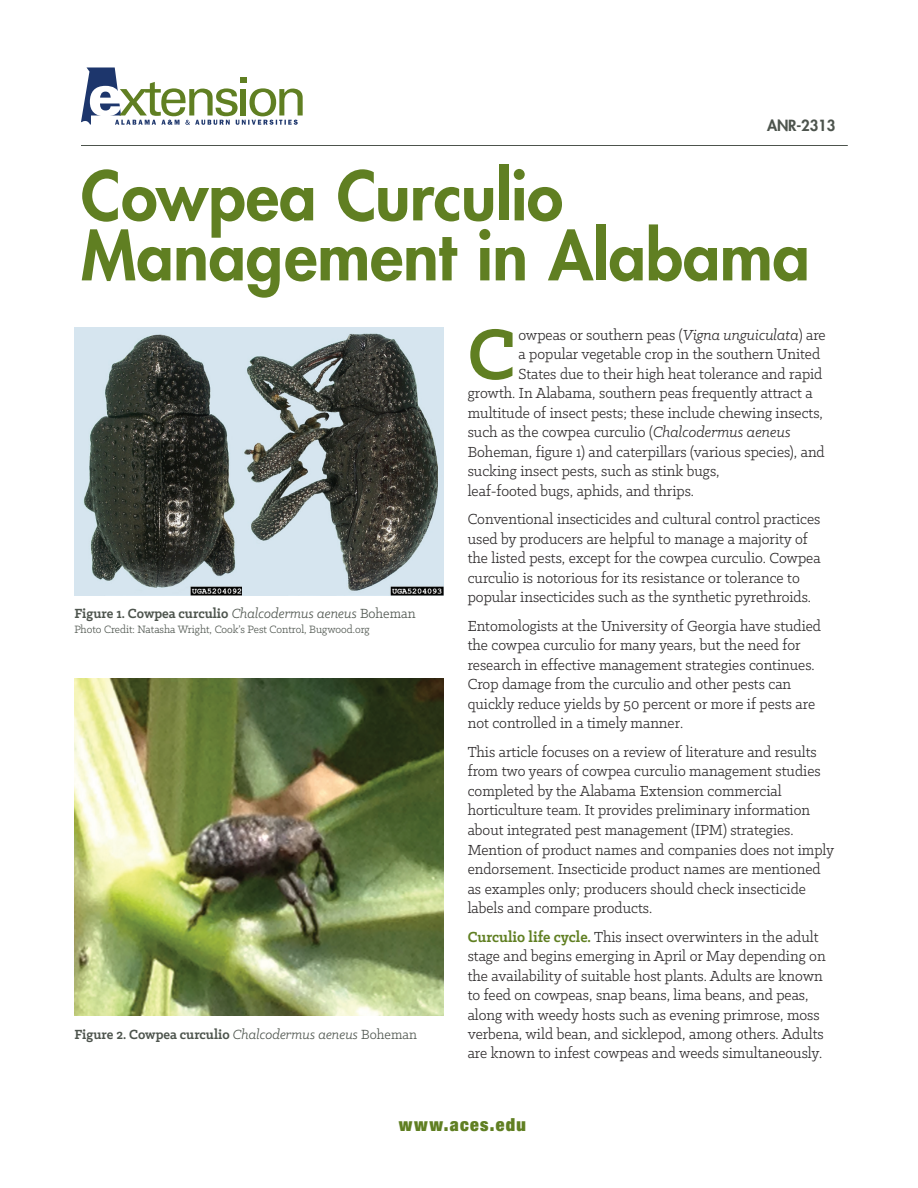
<style>
.page{position:relative;width:918px;height:1188px;background:#fff}
.page>*{position:absolute;margin:0;border:0;box-sizing:border-box;transform-origin:0 0}
.t1{font:700 80.55px "Klinic Slab";color:#607f22;scale:.95 1}
.t2{font:800 66px/60px "Futura Std";color:#607f22}
.t3{font:900 condensed 18px "Helvetica Neue LT Std";letter-spacing:.075em;color:#607f22}
.t4{font:16.5px/19.5px "Klinic Slab";color:#2e2b2c;scale:.95 1}
.t5{font:700 15px "Klinic Slab";color:#4d544d;scale:.95 1}
.t6{font:800 15px "Futura Std";letter-spacing:-.01em;color:#4d544d}
.t7{font:12px "Klinic Slab";color:#4d544d;scale:.95 1}
.s1{font-weight:400;font-style:italic}
.s2{font-weight:400}
.s3{font-style:italic}
.s4{font-weight:700;color:#607f22}
</style>
<div class="page">
<img style="left:75px;top:679px;width:368px;height:337px">
<hr style="left:81px;top:145px;width:767px;height:1px;background:#4d544d">
<svg style="left:81px;top:67px;width:222px;height:58px"></svg>
<img style="left:75px;top:328px;width:369px;height:268px">
<p class="t6" style="left:767px;top:116px;width:70px">ANR-2313</p>
<h2 class="t2" style="left:81px;top:166px;width:730px">Cowpea Curculio<br>Management in Alabama</h2>
<p class="t5" style="left:74px;top:603px;width:361px">Figure 1. Cowpea curculio <span class="s1">Chalcodermus aeneus</span> <span class="s2">Boheman</span></p>
<p class="t7" style="left:74px;top:621px;width:312px">Photo Credit: Natasha Wright, Cook’s Pest Control, Bugwood.org</p>
<p class="t5" style="left:74px;top:1024px;width:362px">Figure 2. Cowpea curculio <span class="s1">Chalcodermus aeneus</span> <span class="s2">Boheman</span></p>
<h1 class="t1" style="left:468px;top:301px;width:52px">C</h1>
<p class="t4" style="left:518px;top:325px;width:325px">owpeas or southern peas (<span class="s3">Vigna unguiculata</span>) are</p>
<p class="t4" style="left:518px;top:344px;width:319px">a popular vegetable crop in the southern United</p>
<p class="t4" style="left:518px;top:364px;width:322px">States due to their high heat tolerance and rapid</p>
<p class="t4" style="left:468px;top:383px;width:365px">growth. In Alabama, southern peas frequently attract a</p>
<p class="t4" style="left:468px;top:403px;width:375px">multitude of insect pests; these include chewing insects,</p>
<p class="t4" style="left:468px;top:422px;width:341px">such as the cowpea curculio (<span class="s3">Chalcodermus aeneus</span></p>
<p class="t4" style="left:468px;top:442px;width:377px">Boheman, figure 1) and caterpillars (various species), and</p>
<p class="t4" style="left:468px;top:461px;width:267px">sucking insect pests, such as stink bugs,</p>
<p class="t4" style="left:468px;top:481px;width:240px">leaf-footed bugs, aphids, and thrips.</p>
<p class="t4" style="left:468px;top:509px;width:373px">Conventional insecticides and cultural control practices used by producers are helpful to manage a majority of the listed pests, except for the cowpea curculio. Cowpea curculio is notorious for its resistance or tolerance to popular insecticides such as the synthetic pyrethroids.</p>
<p class="t4" style="left:468px;top:616px;width:373px">Entomologists at the University of Georgia have studied the cowpea curculio for many years, but the need for research in effective management strategies continues.<br>Crop damage from the curculio and other pests can quickly reduce yields by 50 percent or more if pests are not controlled in a timely manner.</p>
<p class="t4" style="left:468px;top:742px;width:387px">This article focuses on a review of literature and results from two years of cowpea curculio management studies completed by the Alabama Extension commercial horticulture team. It provides preliminary information about integrated pest management (IPM) strategies.<br>Mention of product names and companies does not imply endorsement. Insecticide product names are mentioned as examples only; producers should check insecticide labels and compare products.</p>
<p class="t4" style="left:468px;top:926px;width:378px"><span class="s4">Curculio life cycle.</span> This insect overwinters in the adult stage and begins emerging in April or May depending on the availability of suitable host plants. Adults are known to feed on cowpeas, snap beans, lima beans, and peas, along with weedy hosts such as evening primrose, moss verbena, wild bean, and sicklepod, among others. Adults are known to infest cowpeas and weeds simultaneously.</p>
<p class="t3" style="left:399px;top:1113px;width:128px">www.aces.edu</p>
</div>
